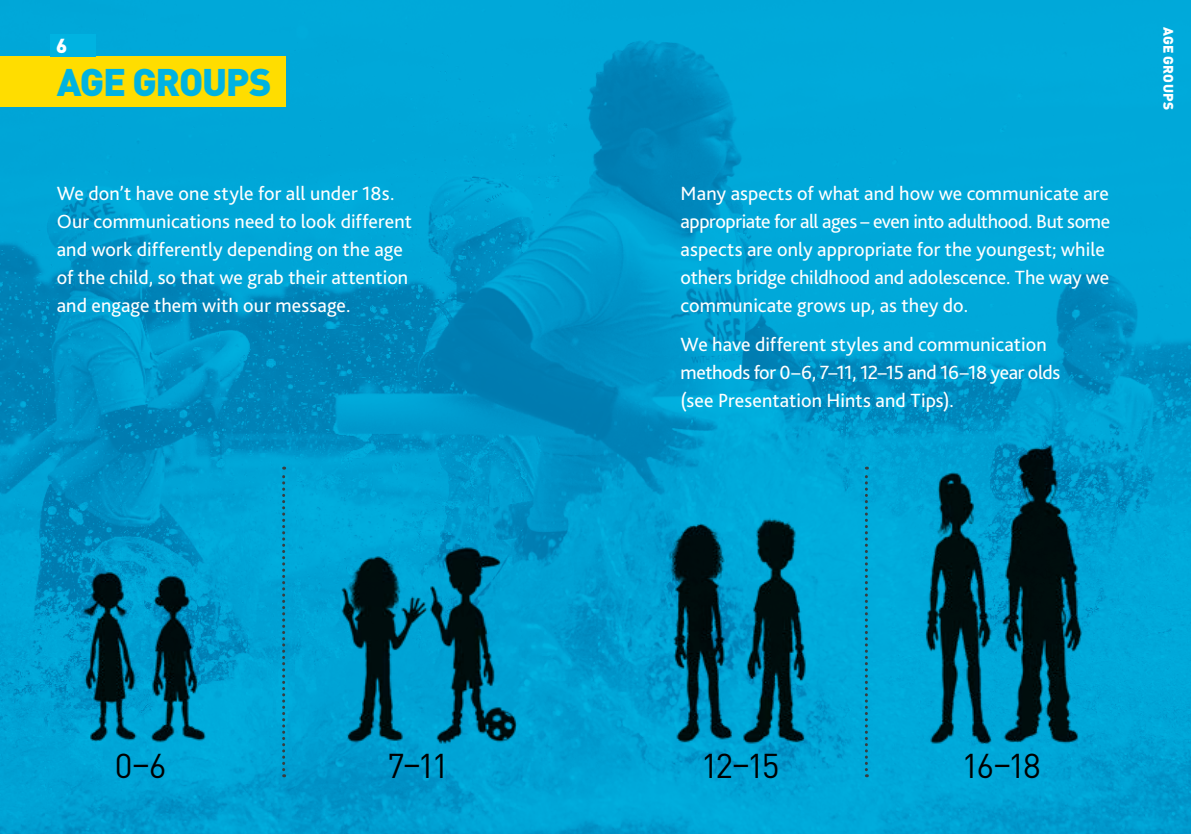
<style>
.page{position:relative;width:1191px;height:834px;background:#fff}
.page>*{position:absolute;margin:0;border:0;box-sizing:border-box;transform-origin:0 0}
.t1{font:900 38px "DINOT";letter-spacing:-.035em;color:#00b3e1}
.t2{font:34px "DINOT";letter-spacing:-.085em;color:#000}
.t3{font:20px/28px "Bliss 2";color:#fff}
.t4{font:900 20px "DINOT";color:#fff}
.t5{font:900 13.8px "DINOT";letter-spacing:.02em;color:#fff}
</style>
<div class="page">
<img style="left:0;top:0;width:1191px;height:833px">
<div style="left:0;top:57px;width:286px;height:50px;background:#fd0"></div>
<img style="left:50px;top:446px;width:173px;height:344px">
<img style="left:316px;top:446px;width:204px;height:344px">
<img style="left:635px;top:446px;width:192px;height:344px">
<img style="left:908px;top:438px;width:204px;height:352px">
<svg style="left:282px;top:466px;width:3px;height:311px"></svg>
<svg style="left:865px;top:466px;width:3px;height:311px"></svg>
<div style="left:50px;top:34px;width:46px;height:23px;background:#00b3e1"></div>
<p class="t4" style="left:56px;top:32px;width:13px">6</p>
<h1 class="t1" style="left:57px;top:57px;width:216px">AGE GROUPS</h1>
<p class="t3" style="left:57px;top:178px;width:357px">We don’t have one style for all under 18s.<br>Our communications need to look different and work differently depending on the age of the child, so that we grab their attention and engage them with our message.</p>
<p class="t3" style="left:680px;top:178px;width:431px">Many aspects of what and how we communicate are appropriate for all ages – even into adulthood. But some aspects are only appropriate for the youngest; while others bridge childhood and adolescence. The way we communicate grows up, as they do.</p>
<p class="t3" style="left:680px;top:330px;width:381px">We have different styles and communication methods for 0–6, 7–11, 12–15 and 16–18 year olds (see Presentation Hints and Tips).</p>
<p class="t5" style="left:1177px;top:27px;width:85px;rotate:90deg">AGE GROUPS</p>
<h2 class="t2" style="left:115px;top:744px;width:53px">0–6</h2>
<h2 class="t2" style="left:387px;top:744px;width:63px">7–11</h2>
<h2 class="t2" style="left:701px;top:744px;width:80px">12–15</h2>
<h2 class="t2" style="left:961px;top:744px;width:81px">16–18</h2>
</div>
